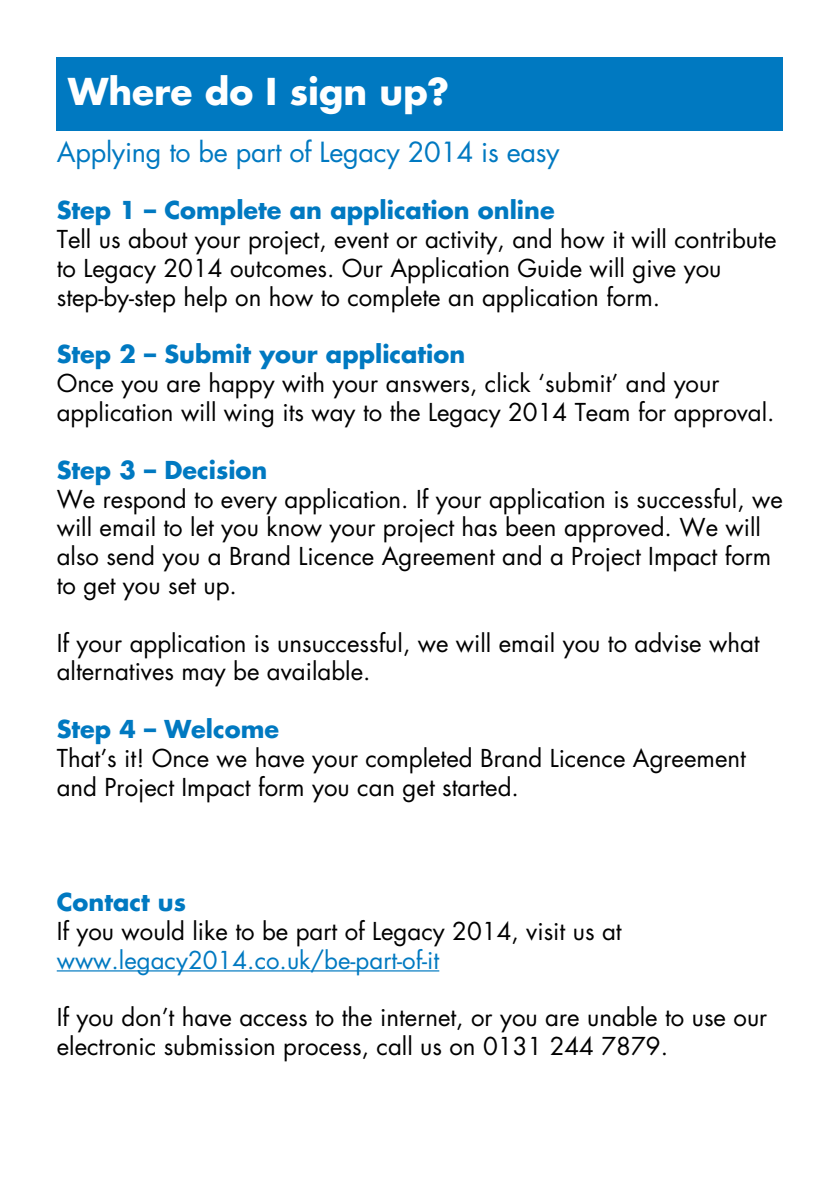
<style>
.page{position:relative;width:840px;height:1191px;background:#fff}
.page>*{position:absolute;margin:0;border:0;box-sizing:border-box;transform-origin:0 0}
.t1{font:700 36px "Futura CE";color:#fff}
.t2{font:27px "Futura CE";letter-spacing:-.01em;color:#0079c1}
.t3{font:24px/28.8px "Futura CE";color:#000}
.t4{font:700 24px "Futura CE";color:#0079c1}
.t5{font:24px "Futura CE";color:#0079c1}
</style>
<div class="page">
<hr style="left:57px;top:970px;width:382px;height:1px;background:#0079c1">
<div style="left:57px;top:57px;width:725px;height:73px;background:#0079c1"></div>
<h1 class="t1" style="left:68px;top:64px;width:382px">Where do I sign up?</h1>
<p class="t2" style="left:57px;top:135px;width:504px">Applying to be part of Legacy 2014 is easy</p>
<p class="t4" style="left:57px;top:193px;width:499px">Step 1 – Complete an application online</p>
<p class="t3" style="left:57px;top:225px;width:720px">Tell us about your project, event or activity, and how it will contribute to Legacy 2014 outcomes. Our Application Guide will give you step-by-step help on how to complete an application form.</p>
<p class="t4" style="left:57px;top:337px;width:410px">Step 2 – Submit your application</p>
<p class="t3" style="left:57px;top:369px;width:719px">Once you are happy with your answers, click ‘submit’ and your application will wing its way to the Legacy 2014 Team for approval.</p>
<p class="t4" style="left:57px;top:452px;width:212px">Step 3 – Decision</p>
<p class="t3" style="left:57px;top:484px;width:727px">We respond to every application. If your application is successful, we will email to let you know your project has been approved. We will also send you a Brand Licence Agreement and a Project Impact form to get you set up.</p>
<p class="t3" style="left:57px;top:628px;width:704px">If your application is unsuccessful, we will email you to advise what alternatives may be available.</p>
<p class="t4" style="left:57px;top:711px;width:224px">Step 4 – Welcome</p>
<p class="t3" style="left:57px;top:744px;width:690px">That’s it! Once we have your completed Brand Licence Agreement and Project Impact form you can get started.</p>
<p class="t4" style="left:57px;top:884px;width:131px">Contact us</p>
<p class="t3" style="left:57px;top:916px;width:566px">If you would like to be part of Legacy 2014, visit us at</p>
<p class="t5" style="left:57px;top:944px;width:384px">www.legacy2014.co.uk/be-part-of-it</p>
<p class="t3" style="left:57px;top:1003px;width:711px">If you don’t have access to the internet, or you are unable to use our electronic submission process, call us on 0131 244 7879.</p>
</div>
